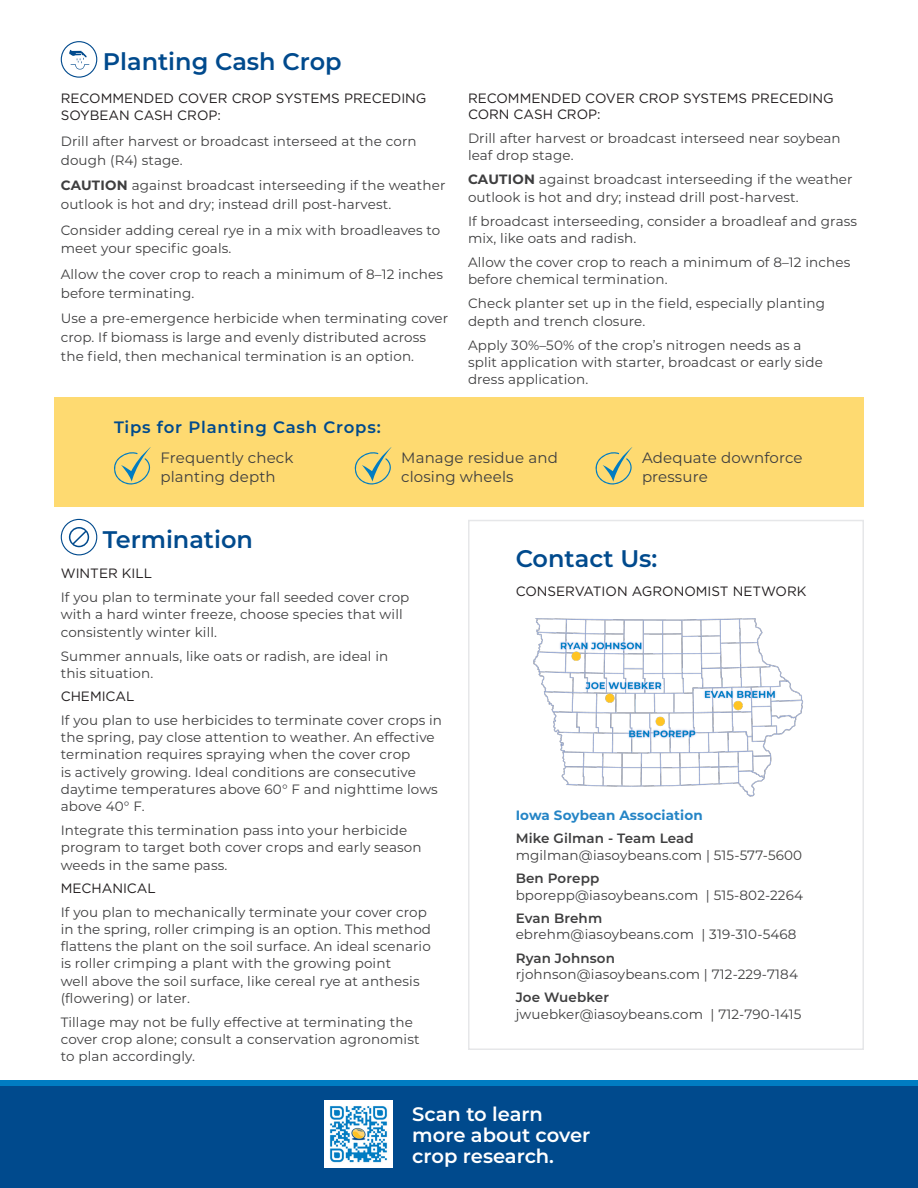
<style>
.page{position:relative;width:918px;height:1188px;background:#fff}
.page>*{position:absolute;margin:0;border:0;box-sizing:border-box;transform-origin:0 0}
.Header_1{font:600 24px "Montserrat";color:#004a8d}
.Header_1-2{font:600 19.5px/21px "Montserrat";color:#fff}
.Header_1-3{font:600 16.5px "Montserrat";letter-spacing:.05em;color:#004a8d}
.Body_Copy{font:15px/19.5px "Montserrat";letter-spacing:.01em;color:#3e3e3f}
.Body_Copy-2{font:13.5px/17.2px "Montserrat";letter-spacing:.01em;color:#3e3e3f}
.Subhead_1{font:13.5px/17.7px "Gotham";color:#231f20}
.Body_Copy-3{font:600 13.5px "Montserrat";letter-spacing:.01em;color:#3e3e3f}
.Body_Copy-4{font:700 13.5px "Montserrat";letter-spacing:.01em;color:#2585c6}
.s1{font-weight:700}
</style>
<div class="page">
<div style="left:0;top:1080px;width:918px;height:108px;background:#004a8d"></div>
<div style="left:0;top:1080px;width:918px;height:6px;background:#007cc2"></div>
<div style="left:468px;top:520px;width:396px;height:530px;border:2px solid #e6e7e9"></div>
<img style="left:533px;top:618px;width:271px;height:179px">
<div style="left:54px;top:397px;width:810px;height:110px;background:#feda71"></div>
<svg style="left:114px;top:447px;width:37px;height:38px"></svg>
<svg style="left:595px;top:447px;width:38px;height:38px"></svg>
<svg style="left:354px;top:447px;width:38px;height:38px"></svg>
<div style="left:61px;top:41px;width:36px;height:37px;border:1px solid #004a8d;border-radius:50%"></div>
<svg style="left:69px;top:49px;width:20px;height:21px"></svg>
<svg style="left:61px;top:519px;width:36px;height:36px"></svg>
<div style="left:61px;top:519px;width:36px;height:36px;border:1px solid #004a8d;border-radius:50%"></div>
<svg style="left:69px;top:527px;width:20px;height:20px"></svg>
<img style="left:325px;top:1100px;width:67px;height:68px">
<p class="Header_1" style="left:103px;top:45px;width:240px">Planting Cash Crop</p>
<p class="Subhead_1" style="left:61px;top:89px;width:367px">RECOMMENDED COVER CROP SYSTEMS PRECEDING<br>SOYBEAN CASH CROP:</p>
<p class="Body_Copy-2" style="left:61px;top:131px;width:357px;line-height:18.8px">Drill after harvest or broadcast interseed at the corn dough (R4) stage.</p>
<p class="Body_Copy-2" style="left:61px;top:176px;width:386px;line-height:18.8px"><span class="s1">CAUTION</span> against broadcast interseeding if the weather outlook is hot and dry; instead drill post-harvest.</p>
<p class="Body_Copy-2" style="left:61px;top:220px;width:381px;line-height:18.8px">Consider adding cereal rye in a mix with broadleaves to meet your specific goals.</p>
<p class="Body_Copy-2" style="left:61px;top:264px;width:384px;line-height:18.8px">Allow the cover crop to reach a minimum of 8–12 inches before terminating.</p>
<p class="Body_Copy-2" style="left:61px;top:308px;width:389px;line-height:18.8px">Use a pre-emergence herbicide when terminating cover crop. If biomass is large and evenly distributed across the field, then mechanical termination is an option.</p>
<p class="Subhead_1" style="left:468px;top:89px;width:367px;line-height:16.2px">RECOMMENDED COVER CROP SYSTEMS PRECEDING<br>CORN CASH CROP:</p>
<p class="Body_Copy-2" style="left:468px;top:129px;width:374px">Drill after harvest or broadcast interseed near soybean leaf drop stage.</p>
<p class="Body_Copy-2" style="left:468px;top:170px;width:386px"><span class="s1">CAUTION</span> against broadcast interseeding if the weather outlook is hot and dry; instead drill post-harvest.</p>
<p class="Body_Copy-2" style="left:468px;top:212px;width:391px">If broadcast interseeding, consider a broadleaf and grass mix, like oats and radish.</p>
<p class="Body_Copy-2" style="left:468px;top:253px;width:384px">Allow the cover crop to reach a minimum of 8–12 inches before chemical termination.</p>
<p class="Body_Copy-2" style="left:468px;top:294px;width:359px">Check planter set up in the field, especially planting depth and trench closure.</p>
<p class="Body_Copy-2" style="left:468px;top:336px;width:356px">Apply 30%–50% of the crop’s nitrogen needs as a split application with starter, broadcast or early side dress application.</p>
<p class="Header_1-3" style="left:114px;top:415px;width:268px">Tips for Planting Cash Crops:</p>
<p class="Body_Copy" style="left:160px;top:447px;width:135px">Frequently check planting depth</p>
<p class="Body_Copy" style="left:642px;top:447px;width:162px">Adequate downforce pressure</p>
<p class="Body_Copy" style="left:401px;top:447px;width:158px">Manage residue and closing wheels</p>
<p class="Header_1" style="left:103px;top:522px;width:152px">Termination</p>
<p class="Subhead_1" style="left:61px;top:564px;width:93px">WINTER KILL</p>
<p class="Body_Copy-2" style="left:61px;top:588px;width:350px">If you plan to terminate your fall seeded cover crop with a hard winter freeze, choose species that will consistently winter kill.</p>
<p class="Body_Copy-2" style="left:61px;top:647px;width:329px">Summer annuals, like oats or radish, are ideal in this situation.</p>
<p class="Subhead_1" style="left:61px;top:687px;width:75px">CHEMICAL</p>
<p class="Body_Copy-2" style="left:61px;top:711px;width:383px">If you plan to use herbicides to terminate cover crops in the spring, pay close attention to weather. An effective termination requires spraying when the cover crop<br>is actively growing. Ideal conditions are consecutive daytime temperatures above 60° F and nighttime lows above 40° F.</p>
<p class="Body_Copy-2" style="left:61px;top:821px;width:362px">Integrate this termination pass into your herbicide program to target both cover crops and early season weeds in the same pass.</p>
<p class="Subhead_1" style="left:61px;top:879px;width:97px">MECHANICAL</p>
<p class="Body_Copy-2" style="left:61px;top:903px;width:372px">If you plan to mechanically terminate your cover crop in the spring, roller crimping is an option. This method flattens the plant on the soil surface. An ideal scenario is roller crimping a plant with the growing point<br>well above the soil surface, like cereal rye at anthesis (flowering) or later.</p>
<p class="Body_Copy-2" style="left:61px;top:1013px;width:360px">Tillage may not be fully effective at terminating the cover crop alone; consult a conservation agronomist to plan accordingly.</p>
<p class="Header_1" style="left:516px;top:541px;width:143px">Contact Us:</p>
<p class="Subhead_1" style="left:516px;top:583px;width:292px">CONSERVATION AGRONOMIST NETWORK</p>
<p class="Body_Copy-4" style="left:516px;top:806px;width:189px">Iowa Soybean Association</p>
<p class="Body_Copy-3" style="left:516px;top:829px;width:180px">Mike Gilman - Team Lead</p>
<p class="Body_Copy-2" style="left:516px;top:846px;width:288px">mgilman@iasoybeans.com | 515-577-5600</p>
<p class="Body_Copy-3" style="left:516px;top:869px;width:85px">Ben Porepp</p>
<p class="Body_Copy-2" style="left:516px;top:886px;width:289px">bporepp@iasoybeans.com | 515-802-2264</p>
<p class="Body_Copy-3" style="left:516px;top:909px;width:88px">Evan Brehm</p>
<p class="Body_Copy-2" style="left:516px;top:925px;width:282px">ebrehm@iasoybeans.com | 319-310-5468</p>
<p class="Body_Copy-3" style="left:516px;top:948px;width:101px">Ryan Johnson</p>
<p class="Body_Copy-2" style="left:516px;top:965px;width:284px">rjohnson@iasoybeans.com | 712-229-7184</p>
<p class="Body_Copy-3" style="left:516px;top:988px;width:95px">Joe Wuebker</p>
<p class="Body_Copy-2" style="left:516px;top:1005px;width:287px">jwuebker@iasoybeans.com | 712-790-1415</p>
<p class="Header_1-2" style="left:412px;top:1102px;width:180px">Scan to learn more about cover crop research.</p>
</div>
